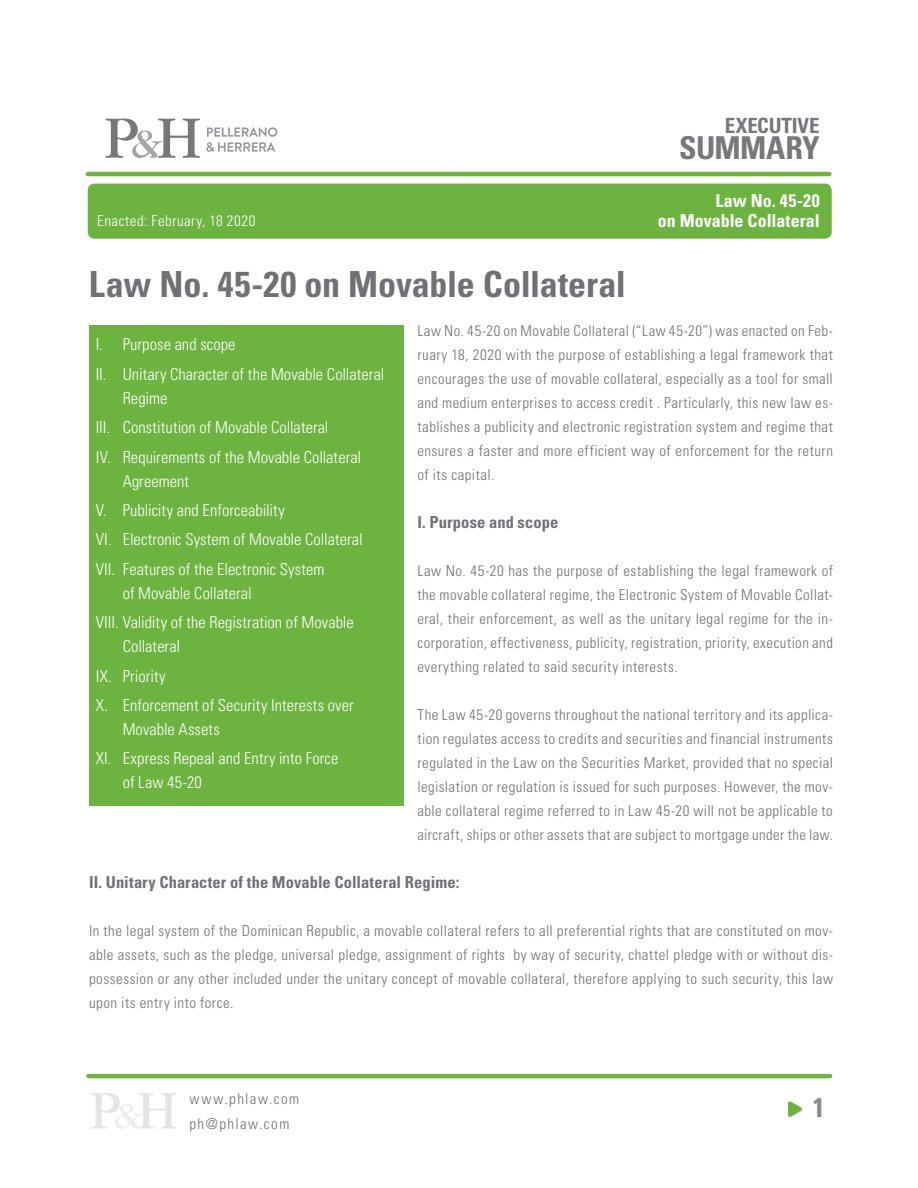
<style>
.page{position:relative;width:918px;height:1188px;background:#fff}
.page>*{position:absolute;margin:0;border:0;box-sizing:border-box;transform-origin:0 0}
.ENTRETITULO_GRIS_PRI{font:700 condensed 36px "Univers";letter-spacing:-.005em;color:#717074}
.t1{font:700 condensed 31.5px "Univers";letter-spacing:-.02em;color:#76787b}
.ENTRETITULO_GRIS_PRI-2{font:700 condensed 27px "Univers";color:#8a8a8e}
.t2{font:700 condensed 21px "Univers";letter-spacing:-.005em;color:#76787b}
.t3{font:700 condensed 18px/19.5px "Univers";color:#fff;text-align:right}
.ENTRETITULO_GRIS_PRI-3{font:300 condensed 16.5px/24px "Univers";letter-spacing:.005em;color:#fff}
.ENTRETITULO_GRIS_PRI-4{font:700 condensed 16.5px "Univers";letter-spacing:.005em;color:#717074}
.ENTRETITULO_GRIS_PRI-5{font:300 condensed 15px/24px "Univers";letter-spacing:.035em;color:#717074;text-align:justify}
.ENTRETITULO_GRIS_PRI-6{font:300 condensed 15px/25.5px "Univers";letter-spacing:.1em;color:#717074}
.t4{font:300 condensed 15px "Univers";letter-spacing:.035em;color:#fff}
</style>
<div class="page">
<svg style="left:91px;top:1093px;width:85px;height:36px"></svg>
<svg style="left:788px;top:1101px;width:14px;height:16px"></svg>
<hr style="left:88px;top:1074px;width:742px;height:4px;background:#6cb43f">
<svg style="left:105px;top:119px;width:95px;height:39px"></svg>
<svg style="left:206px;top:127px;width:71px;height:25px"></svg>
<div style="left:88px;top:184px;width:744px;height:55px;background:#6cb43f;border-radius:7px"></div>
<div style="left:89px;top:325px;width:315px;height:481px;background:#6cb43f"></div>
<hr style="left:88px;top:172px;width:741px;height:4px;background:#6cb43f">
<p class="t4" style="left:97px;top:212px;width:160px">Enacted: February, 18 2020</p>
<p class="t2" style="left:725px;top:113px;width:96px">EXECUTIVE</p>
<p class="t1" style="left:679px;top:128px;width:142px">SUMMARY</p>
<p class="t3" style="left:658px;top:191px;width:163px">Law No. 45-20<br>on Movable Collateral</p>
<p class="ENTRETITULO_GRIS_PRI" style="left:89px;top:262px;width:538px">Law No. 45-20 on Movable Collateral</p>
<p class="ENTRETITULO_GRIS_PRI-5" style="left:417px;top:318px;width:417px">Law No. 45-20 on Movable Collateral (“Law 45-20”) was enacted on Feb&shy;ruary 18, 2020 with the purpose of establishing a legal framework that encourages the use of movable collateral, especially as a tool for small and medium enterprises to access credit . Particularly, this new law es&shy;tablishes a publicity and electronic registration system and regime that ensures a faster and more efficient way of enforcement for the return of its capital.</p>
<p class="ENTRETITULO_GRIS_PRI-4" style="left:417px;top:512px;width:142px">I. Purpose and scope</p>
<p class="ENTRETITULO_GRIS_PRI-5" style="left:417px;top:558px;width:417px">Law No. 45-20 has the purpose of establishing the legal framework of the movable collateral regime, the Electronic System of Movable Collat&shy;eral, their enforcement, as well as the unitary legal regime for the in&shy;corporation, effectiveness, publicity, registration, priority, execution and everything related to said security interests.</p>
<p class="ENTRETITULO_GRIS_PRI-5" style="left:417px;top:702px;width:417px">The Law 45-20 governs throughout the national territory and its applica&shy;tion regulates access to credits and securities and financial instruments regulated in the Law on the Securities Market, provided that no special legislation or regulation is issued for such purposes. However, the mov&shy;able collateral regime referred to in Law 45-20 will not be applicable to aircraft, ships or other assets that are subject to mortgage under the law.</p>
<p class="ENTRETITULO_GRIS_PRI-4" style="left:89px;top:872px;width:372px">II. Unitary Character of the Movable Collateral Regime:</p>
<p class="ENTRETITULO_GRIS_PRI-5" style="left:89px;top:918px;width:746px">In the legal system of the Dominican Republic, a movable collateral refers to all preferential rights that are constituted on mov&shy;able assets, such as the pledge, universal pledge, assignment of rights by way of security, chattel pledge with or without dis&shy;possession or any other included under the unitary concept of movable collateral, therefore applying to such security, this law upon its entry into force.</p>
<p class="ENTRETITULO_GRIS_PRI-3" style="left:96px;top:333px;width:141px">I. Purpose and scope</p>
<p class="ENTRETITULO_GRIS_PRI-3" style="left:123px;top:362px;width:263px;text-indent:-27px">II. Unitary Character of the Movable Collateral<br>Regime</p>
<p class="ENTRETITULO_GRIS_PRI-3" style="left:96px;top:415px;width:234px">III. Constitution of Movable Collateral</p>
<p class="ENTRETITULO_GRIS_PRI-3" style="left:123px;top:445px;width:240px;text-indent:-27px">IV. Requirements of the Movable Collateral<br>Agreement</p>
<p class="ENTRETITULO_GRIS_PRI-3" style="left:96px;top:498px;width:191px">V. Publicity and Enforceability</p>
<p class="ENTRETITULO_GRIS_PRI-3" style="left:96px;top:528px;width:268px">VI. Electronic System of Movable Collateral</p>
<p class="ENTRETITULO_GRIS_PRI-3" style="left:123px;top:557px;width:203px;text-indent:-27px">VII. Features of the Electronic System of Movable Collateral</p>
<p class="ENTRETITULO_GRIS_PRI-3" style="left:123px;top:610px;width:233px;text-indent:-27px">VIII. Validity of the Registration of Movable<br>Collateral</p>
<p class="ENTRETITULO_GRIS_PRI-3" style="left:96px;top:664px;width:72px">IX. Priority</p>
<p class="ENTRETITULO_GRIS_PRI-3" style="left:123px;top:693px;width:232px;text-indent:-27px">X. Enforcement of Security Interests over<br>Movable Assets</p>
<p class="ENTRETITULO_GRIS_PRI-3" style="left:123px;top:747px;width:217px;text-indent:-27px">XI. Express Repeal and Entry into Force of Law 45-20</p>
<p class="ENTRETITULO_GRIS_PRI-6" style="left:189px;top:1086px;width:111px">www.phlaw.com ph@phlaw.com</p>
<p class="ENTRETITULO_GRIS_PRI-2" style="left:813px;top:1091px;width:13px">1</p>
</div>
